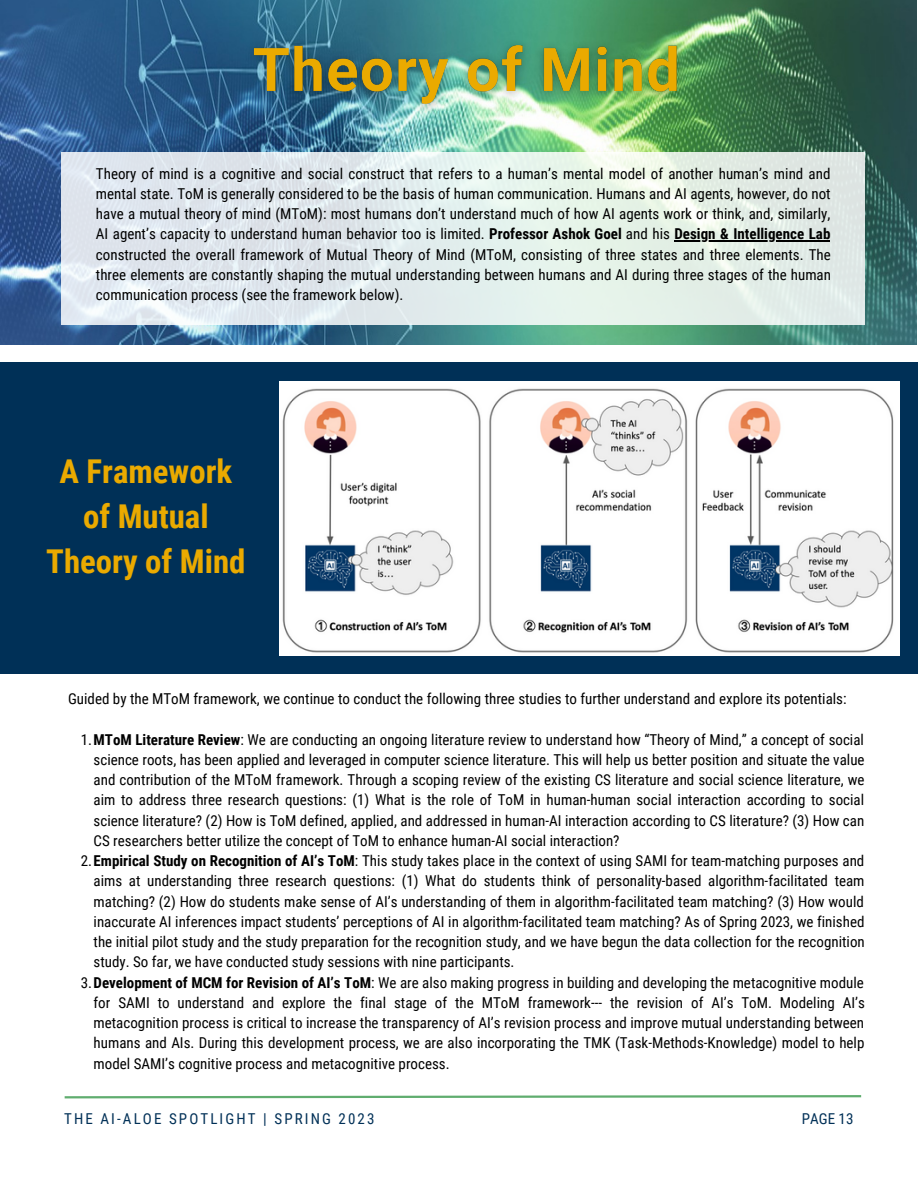
<style>
.page{position:relative;width:918px;height:1188px;background:#fff}
.page>*{position:absolute;margin:0;border:0;box-sizing:border-box;transform-origin:0 0}
.t1{font:700 32.85px/45px "Roboto Condensed";color:#eaaa00;text-align:center}
.t2{font:15px/20.2px "Roboto Condensed";color:#000;text-align:justify}
.t3{font:15px "Roboto Condensed";letter-spacing:.14em;color:#003057}
.s1{font-weight:700}
</style>
<div class="page">
<svg style="left:64px;top:1095px;width:798px;height:4px"></svg>
<img style="left:0;top:0;width:917px;height:344px">
<svg style="left:61px;top:152px;width:804px;height:172px;background:#e2eceb"></svg>
<div style="left:0;top:363px;width:918px;height:311px;background:#003057"></div>
<img style="left:280px;top:381px;width:619px;height:275px">
<img style="left:238px;top:24px;width:458px;height:101px">
<hr style="left:674px;top:240px;width:156px;height:2px;background:#000">
<p class="t2" style="left:96px;top:163px;width:737px">Theory of mind is a cognitive and social construct that refers to a human’s mental model of another human’s mind and mental state. ToM is generally considered to be the basis of human communication. Humans and AI agents, however, do not have a mutual theory of mind (MToM): most humans don’t understand much of how AI agents work or think, and, similarly, AI agent’s capacity to understand human behavior too is limited. <span class="s1">Professor Ashok Goel</span> and his <span class="s1">Design &amp; Intelligence Lab </span>constructed the overall framework of Mutual Theory of Mind (MToM, consisting of three states and three elements. The three elements are constantly shaping the mutual understanding between humans and AI during three stages of the human communication process (see the framework below).</p>
<h1 class="t1" style="left:46px;top:449px;width:201px">A Framework of Mutual<br>Theory of Mind</h1>
<p class="t2" style="left:68px;top:689px;width:780px">Guided by the MToM framework, we continue to conduct the following three studies to further understand and explore its potentials:</p>
<p class="t2" style="left:81px;top:729px;width:785px">1.<span class="s1">MToM Literature Review</span>: We are conducting an ongoing literature review to understand how “Theory of Mind,” a concept of social</p>
<p class="t2" style="left:94px;top:750px;width:773px">science roots, has been applied and leveraged in computer science literature. This will help us better position and situate the value</p>
<p class="t2" style="left:94px;top:770px;width:772px">and contribution of the MToM framework. Through a scoping review of the existing CS literature and social science literature, we</p>
<p class="t2" style="left:94px;top:790px;width:772px">aim to address three research questions: (1) What is the role of ToM in human-human social interaction according to social</p>
<p class="t2" style="left:94px;top:810px;width:772px">science literature? (2) How is ToM defined, applied, and addressed in human-AI interaction according to CS literature? (3) How can</p>
<p class="t2" style="left:94px;top:831px;width:528px">CS researchers better utilize the concept of ToM to enhance human-AI social interaction?</p>
<p class="t2" style="left:81px;top:851px;width:785px">2.<span class="s1">Empirical Study on Recognition of AI’s ToM</span>: This study takes place in the context of using SAMI for team-matching purposes and</p>
<p class="t2" style="left:94px;top:871px;width:773px">aims at understanding three research questions: (1) What do students think of personality-based algorithm-facilitated team</p>
<p class="t2" style="left:94px;top:891px;width:772px">matching? (2) How do students make sense of AI’s understanding of them in algorithm-facilitated team matching? (3) How would</p>
<p class="t2" style="left:94px;top:912px;width:772px">inaccurate AI inferences impact students’ perceptions of AI in algorithm-facilitated team matching? As of Spring 2023, we finished</p>
<p class="t2" style="left:94px;top:932px;width:773px">the initial pilot study and the study preparation for the recognition study, and we have begun the data collection for the recognition</p>
<p class="t2" style="left:94px;top:952px;width:422px">study. So far, we have conducted study sessions with nine participants.</p>
<p class="t2" style="left:81px;top:972px;width:785px">3.<span class="s1">Development of MCM for Revision of AI’s ToM</span>: We are also making progress in building and developing the metacognitive module</p>
<p class="t2" style="left:94px;top:993px;width:773px">for SAMI to understand and explore the final stage of the MToM framework--- the revision of AI’s ToM. Modeling AI’s</p>
<p class="t2" style="left:94px;top:1013px;width:772px">metacognition process is critical to increase the transparency of AI’s revision process and improve mutual understanding between</p>
<p class="t2" style="left:94px;top:1033px;width:772px">humans and AIs. During this development process, we are also incorporating the TMK (Task-Methods-Knowledge) model to help</p>
<p class="t2" style="left:94px;top:1053px;width:358px">model SAMI’s cognitive process and metacognitive process.</p>
<p class="t3" style="left:64px;top:1111px;width:312px">THE AI-ALOE SPOTLIGHT | SPRING 2023</p>
<p class="t3" style="left:802px;top:1111px;width:53px">PAGE 13</p>
</div>
